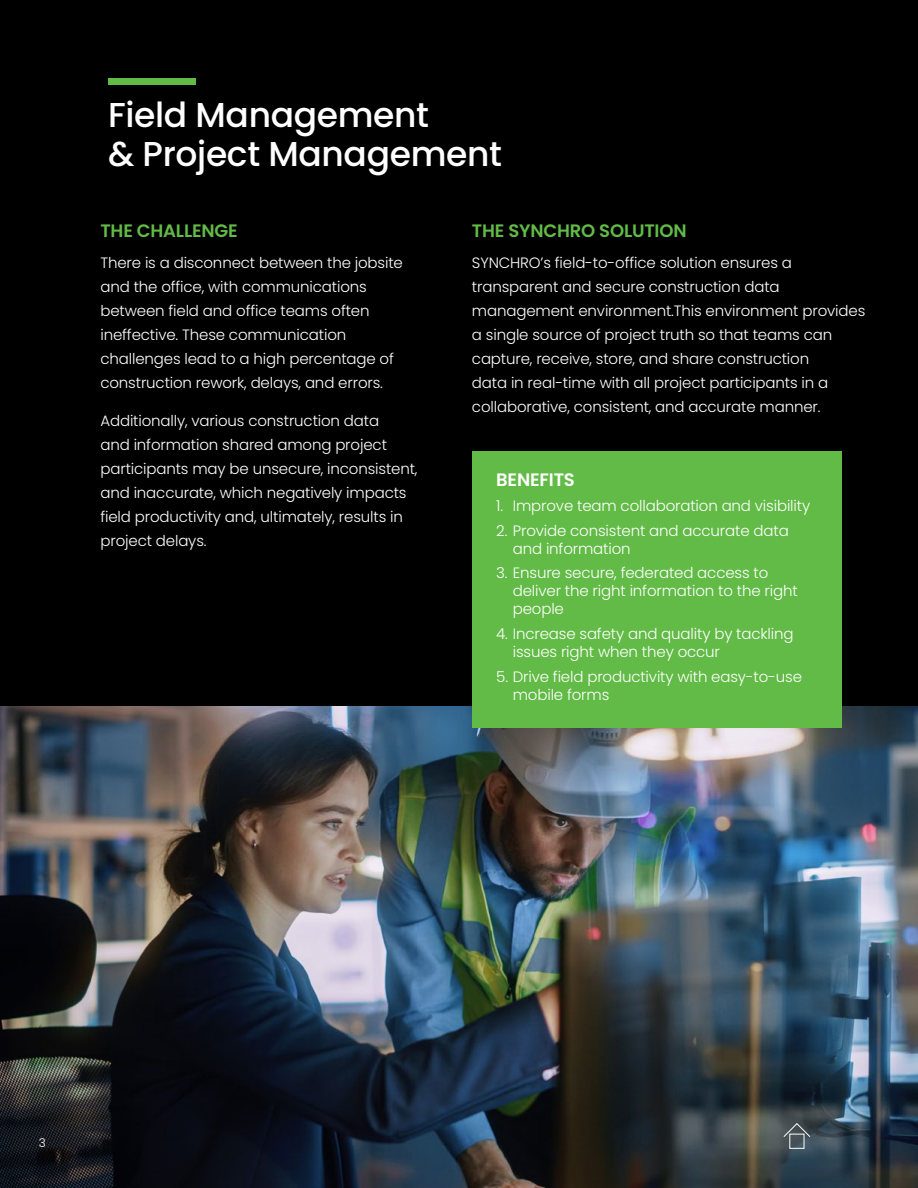
<style>
.page{position:relative;width:918px;height:1188px;background:#000}
.page>*{position:absolute;margin:0;border:0;box-sizing:border-box;transform-origin:0 0}
.t1{font:500 34.5px/39px "Poppins";letter-spacing:-.01em;color:#fff}
.t2{font:600 18px "Poppins";letter-spacing:-.01em;color:#62bb46}
.t3{font:600 18px "Poppins";letter-spacing:-.01em;color:#fff}
.t4{font:300 15px/24px "Poppins";letter-spacing:-.01em;color:#fff}
.t5{font:300 12px "Poppins";color:#fff}
</style>
<div class="page">
<div style="left:108px;top:78px;width:88px;height:7px;background:#62bb46"></div>
<img style="left:0;top:706px;width:918px;height:482px">
<div style="left:472px;top:452px;width:370px;height:276px;background:#62bb46"></div>
<div style="left:789px;top:1134px;width:16px;height:15px;border:1px solid #fdfdfd"></div>
<svg style="left:783px;top:1123px;width:28px;height:15px"></svg>
<h1 class="t1" style="left:108px;top:96px;width:395px">Field Management<br>&amp; Project Management</h1>
<p class="t2" style="left:100px;top:221px;width:139px">THE CHALLENGE</p>
<p class="t4" style="left:100px;top:251px;width:304px">There is a disconnect between the jobsite and the office, with communications between field and office teams often ineffective. These communication challenges lead to a high percentage of construction rework, delays, and errors.</p>
<p class="t4" style="left:100px;top:408px;width:319px">Additionally, various construction data<br>and information shared among project participants may be unsecure, inconsistent, and inaccurate, which negatively impacts field productivity and, ultimately, results in project delays.</p>
<p class="t2" style="left:472px;top:221px;width:216px">THE SYNCHRO SOLUTION</p>
<p class="t4" style="left:472px;top:251px;width:395px">SYNCHRO’s field-to-office solution ensures a transparent and secure construction data management environment.This environment provides a single source of project truth so that teams can capture, receive, store, and share construction<br>data in real-time with all project participants in a collaborative, consistent, and accurate manner.</p>
<p class="t3" style="left:496px;top:469px;width:80px">BENEFITS</p>
<p class="t4" style="left:496px;top:494px;width:315px">1. Improve team collaboration and visibility</p>
<p class="t4" style="left:513px;top:521px;width:278px;line-height:18px;text-indent:-16px">2. Provide consistent and accurate data and information</p>
<p class="t4" style="left:513px;top:564px;width:286px;line-height:18px;text-indent:-16px">3. Ensure secure, federated access to deliver the right information to the right people</p>
<p class="t4" style="left:513px;top:625px;width:282px;line-height:18px;text-indent:-16px">4. Increase safety and quality by tackling issues right when they occur</p>
<p class="t4" style="left:513px;top:668px;width:291px;line-height:18px;text-indent:-16px">5. Drive field productivity with easy-to-use mobile forms</p>
<p class="t5" style="left:39px;top:1135px;width:9px">3</p>
</div>
